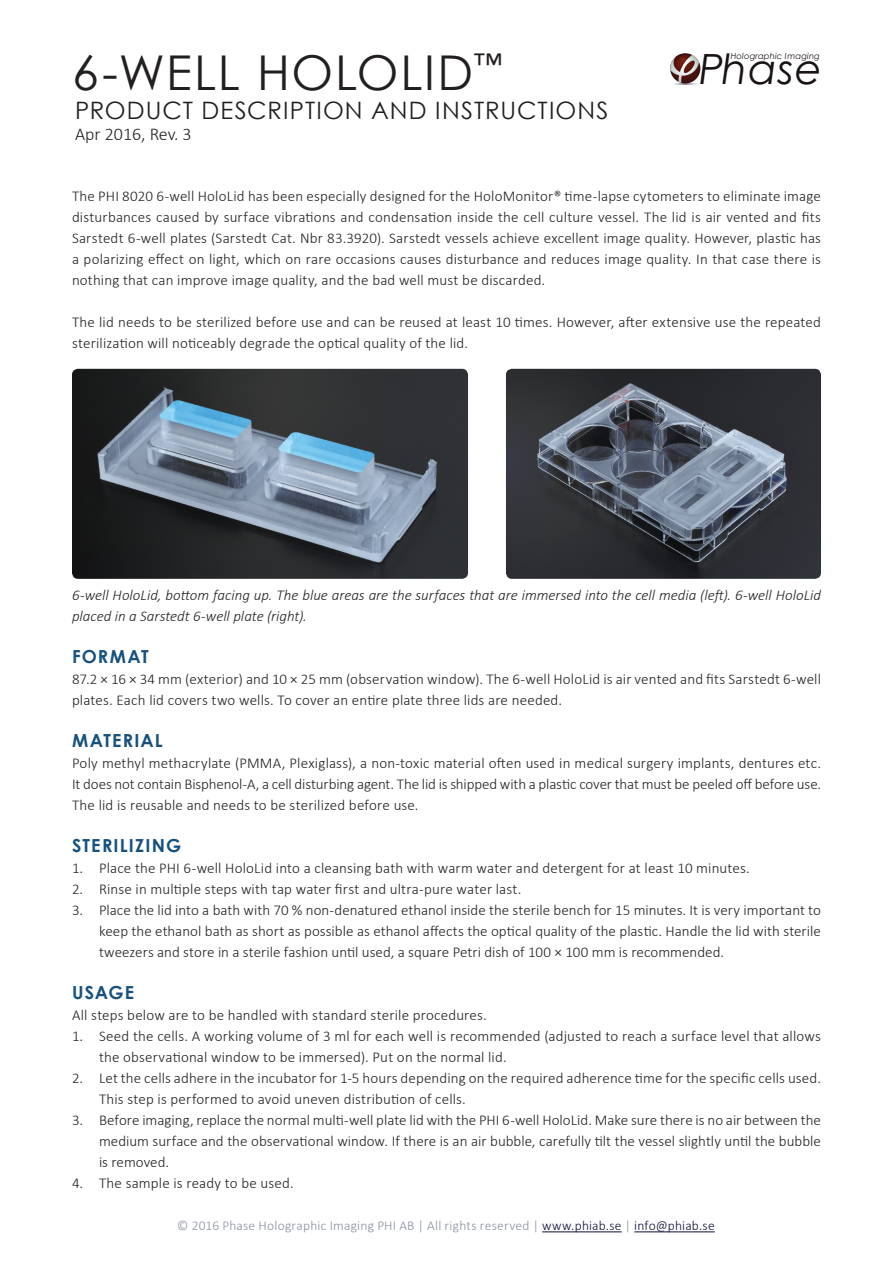
<style>
.page{position:relative;width:893px;height:1263px;background:#fff}
.page>*{position:absolute;margin:0;border:0;box-sizing:border-box;transform-origin:0 0}
.t1{font:48px "Century Gothic";letter-spacing:.035em;color:#231f20}
.t2{font:italic 41.7px "Century Gothic";letter-spacing:.025em;color:#1a1314}
.t3{font:24px "Century Gothic";letter-spacing:.045em;color:#231f20}
.t4{font:700 18px "Century Gothic";letter-spacing:.065em;color:#16517f}
.t5{font:300 18px "Calibri";color:#231f20}
.t6{font:300 15px/21px "Calibri";letter-spacing:.01em;color:#231f20;text-align:justify}
.t7{font:italic 300 15px/21px "Calibri";color:#231f20}
.t8{font:300 13.5px "Calibri";letter-spacing:.015em;color:#8891a1}
.t9{font:italic 8.4px "Century Gothic";letter-spacing:.015em;color:#1a1314}
.s1{color:#100f3e}
</style>
<div class="page">
<hr style="left:542px;top:1231px;width:80px;height:1px;background:#100f3e">
<hr style="left:634px;top:1231px;width:81px;height:1px;background:#100f3e">
<img style="left:72px;top:369px;width:396px;height:210px">
<img style="left:506px;top:369px;width:315px;height:210px">
<svg style="left:670px;top:53px;width:30px;height:30px"></svg>
<svg style="left:670px;top:55px;width:31px;height:30px"></svg>
<h1 class="t1" style="left:72px;top:39px;width:431px">6-WELL HOLOLID<sup>™</sup></h1>
<h3 class="t3" style="left:75px;top:93px;width:535px">PRODUCT DESCRIPTION AND INSTRUCTIONS</h3>
<p class="t5" style="left:75px;top:123px;width:118px">Apr 2016, Rev. 3</p>
<p class="t9" style="left:731px;top:50px;width:91px">Holographic Imaging</p>
<h2 class="t2" style="left:699px;top:40px;width:124px">Phase</h2>
<p class="t6" style="left:72px;top:185px;width:750px">The PHI 8020 6-well HoloLid has been especially designed for the HoloMonitor® time-lapse cytometers to eliminate image disturbances caused by surface vibrations and condensation inside the cell culture vessel. The lid is air vented and fits Sarstedt 6-well plates (Sarstedt Cat. Nbr 83.3920). Sarstedt vessels achieve excellent image quality. However, plastic has a polarizing effect on light, which on rare occasions causes disturbance and reduces image quality. In that case there is nothing that can improve image quality, and the bad well must be discarded.</p>
<p class="t6" style="left:72px;top:311px;width:750px">The lid needs to be sterilized before use and can be reused at least 10 times. However, after extensive use the repeated sterilization will noticeably degrade the optical quality of the lid.</p>
<p class="t7" style="left:72px;top:584px;width:750px">6-well HoloLid, bottom facing up. The blue areas are the surfaces that are immersed into the cell media (left). 6-well HoloLid placed in a Sarstedt 6-well plate (right).</p>
<p class="t4" style="left:72px;top:643px;width:78px">FORMAT</p>
<p class="t6" style="left:72px;top:668px;width:750px">87.2 × 16 × 34 mm (exterior) and 10 × 25 mm (observation window). The 6-well HoloLid is air vented and fits Sarstedt 6-well plates. Each lid covers two wells. To cover an entire plate three lids are needed.</p>
<p class="t4" style="left:72px;top:727px;width:92px">MATERIAL</p>
<p class="t6" style="left:72px;top:752px;width:750px">Poly methyl methacrylate (PMMA, Plexiglass), a non-toxic material often used in medical surgery implants, dentures etc.<br>It does not contain Bisphenol-A, a cell disturbing agent. The lid is shipped with a plastic cover that must be peeled off before use.<br>The lid is reusable and needs to be sterilized before use.</p>
<p class="t4" style="left:72px;top:832px;width:111px">STERILIZING</p>
<p class="t6" style="left:72px;top:857px;width:679px">1. Place the PHI 6-well HoloLid into a cleansing bath with warm water and detergent for at least 10 minutes.</p>
<p class="t6" style="left:72px;top:878px;width:451px">2. Rinse in multiple steps with tap water first and ultra-pure water last.</p>
<p class="t6" style="left:99px;top:899px;width:723px;text-indent:-27px">3. Place the lid into a bath with 70 % non-denatured ethanol inside the sterile bench for 15 minutes. It is very important to keep the ethanol bath as short as possible as ethanol affects the optical quality of the plastic. Handle the lid with sterile tweezers and store in a sterile fashion until used, a square Petri dish of 100 × 100 mm is recommended.</p>
<p class="t4" style="left:72px;top:979px;width:64px">USAGE</p>
<p class="t6" style="left:72px;top:1004px;width:416px">All steps below are to be handled with standard sterile procedures.</p>
<p class="t6" style="left:99px;top:1025px;width:723px;text-indent:-27px">1. Seed the cells. A working volume of 3 ml for each well is recommended (adjusted to reach a surface level that allows the observational window to be immersed). Put on the normal lid.</p>
<p class="t6" style="left:99px;top:1067px;width:723px;text-indent:-27px">2. Let the cells adhere in the incubator for 1-5 hours depending on the required adherence time for the specific cells used.<br>This step is performed to avoid uneven distribution of cells.</p>
<p class="t6" style="left:99px;top:1109px;width:723px;text-indent:-27px">3. Before imaging, replace the normal multi-well plate lid with the PHI 6-well HoloLid. Make sure there is no air between the medium surface and the observational window. If there is an air bubble, carefully tilt the vessel slightly until the bubble is removed.</p>
<p class="t6" style="left:72px;top:1172px;width:223px">4. The sample is ready to be used.</p>
<p class="t8" style="left:177px;top:1217px;width:539px">© 2016 Phase Holographic Imaging PHI AB | All rights reserved | <span class="s1">www.phiab.se</span> | <span class="s1">info@phiab.se</span></p>
</div>
